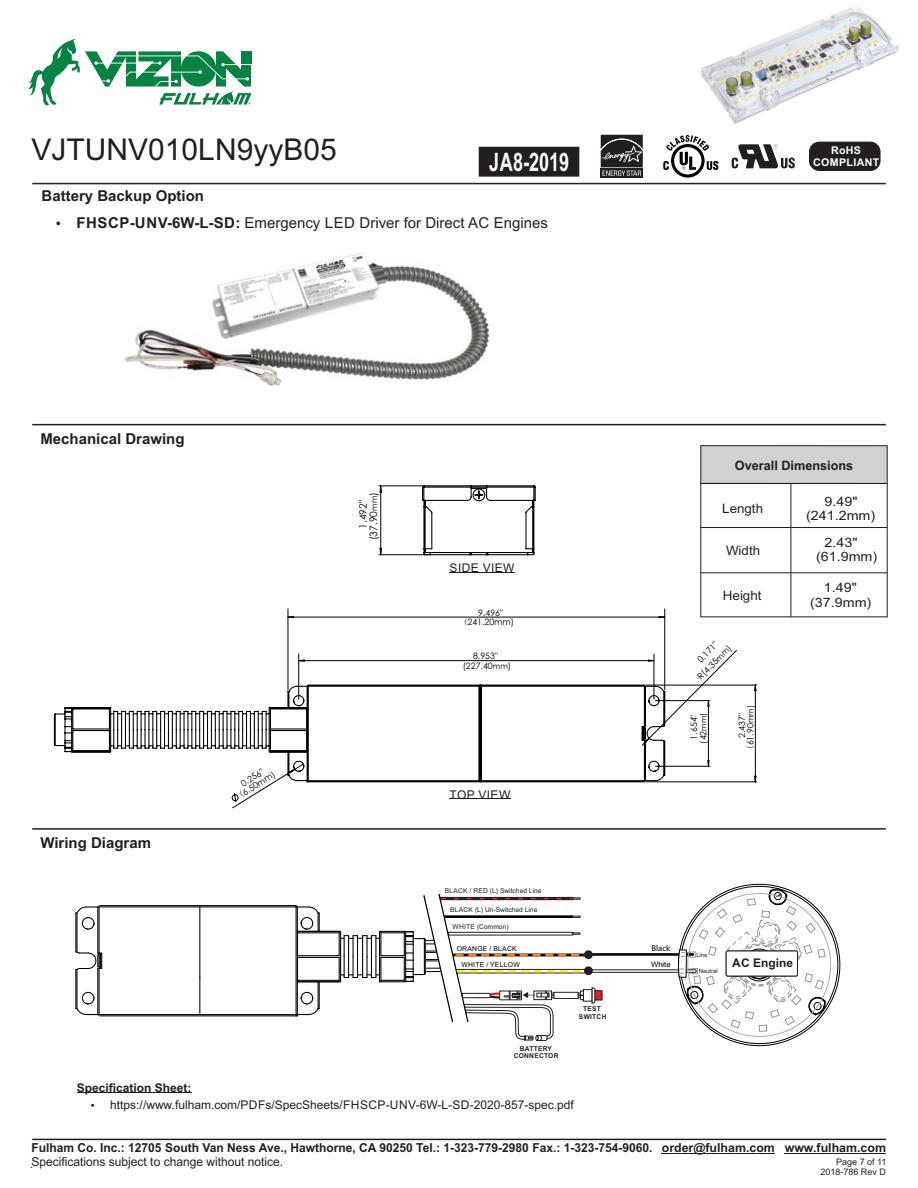
<style>
.page{position:relative;width:918px;height:1188px;background:#fff}
.page>*{position:absolute;margin:0;border:0;box-sizing:border-box;transform-origin:0 0}
.t1{font:30px "Arial";color:#231f20}
.t2{font:700 25.5px "Arial";color:#fff;scale:.71 1}
.t3{font:15px "Arial";color:#231f20}
.t4{font:700 15px "Arial";color:#231f20}
.t5{font:12.9px/14.5px "Arial";color:#231f20;text-align:center;scale:1.1 1}
.t6{font:12.9px "Arial";color:#231f20}
.t7{font:700 12.9px "Arial";color:#231f20}
.t8{font:700 12.3px "Arial";color:#231f20}
.t9{font:12.3px "Arial";color:#231f20}
.t10{font:12px "Arial";color:#231f20}
.t11{font:700 12px "Arial";color:#231f20}
.t12{font:12px "Arial";letter-spacing:.035em;color:#231f20}
.t13{font:700 11.85px "Arial";color:#231f20}
.t14{font:700 10.65px "Arial";letter-spacing:.035em;color:#fff}
.t15{font:10.2px/10.4px "Century Gothic";color:#000;text-align:center}
.t16{font:9px "Arial";color:#231f20}
.t17{font:8.85px/9.9px "Century Gothic";color:#000;text-align:center}
.t18{font:7.65px "Microsoft Ya Hei";color:#000}
.t19{font:7.65px "Arial";color:#000}
.t20{font:6.75px "Arial";color:#231f20}
.t21{font:700 6.75px/7.5px "Arial";letter-spacing:.035em;color:#231f20;text-align:center}
.t22{font:6.75px "Arial";letter-spacing:.035em;color:#000}
.t23{font:6px "Arial";color:#231f20}
.s1{font-weight:700}
.s2{font-family:"Sim Sun"}
.s3{font-size:8.1px}
</style>
<div class="page">
<hr style="left:32px;top:183px;width:854px;height:1px;background:#231f20">
<img style="left:701px;top:5px;width:198px;height:119px">
<hr style="left:32px;top:1139px;width:854px;height:1px;background:#231f20">
<hr style="left:662px;top:1153px;width:113px;height:1px;background:#231f20">
<hr style="left:785px;top:1153px;width:101px;height:1px;background:#231f20">
<svg style="left:732px;top:144px;width:63px;height:24px"></svg>
<svg style="left:671px;top:144px;width:34px;height:34px"></svg>
<div style="left:674px;top:147px;width:27px;height:27px;background:#fff;border-radius:50%"></div>
<svg style="left:663px;top:135px;width:55px;height:35px"></svg>
<svg style="left:600px;top:134px;width:43px;height:44px;background:#4b4849"></svg>
<div style="left:810px;top:142px;width:70px;height:28px;background:#231f20;border-radius:10px"></div>
<div style="left:809px;top:142px;width:71px;height:29px;border:1px solid #231f20;border-radius:10px"></div>
<svg style="left:478px;top:146px;width:102px;height:31px;background:#2d2a2b"></svg>
<svg style="left:28px;top:39px;width:223px;height:67px"></svg>
<hr style="left:100px;top:1015px;width:196px;height:1px;background:#000">
<hr style="left:100px;top:1014px;width:196px;height:1px;background:#000">
<hr style="left:100px;top:905px;width:196px;height:1px;background:#000">
<hr style="left:100px;top:906px;width:196px;height:1px;background:#000">
<hr style="left:199px;top:907px;width:1px;height:70px;background:#000">
<hr style="left:298px;top:980px;width:41px;height:1px;background:#000">
<hr style="left:298px;top:932px;width:41px;height:1px;background:#000">
<hr style="left:298px;top:955px;width:41px;height:1px;background:#000">
<hr style="left:298px;top:957px;width:41px;height:1px;background:#000">
<hr style="left:199px;top:977px;width:1px;height:36px;background:#000">
<svg style="left:296px;top:906px;width:24px;height:110px"></svg>
<hr style="left:297px;top:981px;width:44px;height:1px;background:#000">
<hr style="left:297px;top:931px;width:44px;height:1px;background:#000">
<hr style="left:76px;top:970px;width:1px;height:39px;background:#000">
<hr style="left:76px;top:913px;width:1px;height:39px;background:#000">
<hr style="left:97px;top:968px;width:1px;height:47px;background:#000">
<hr style="left:97px;top:907px;width:1px;height:46px;background:#000">
<hr style="left:99px;top:907px;width:1px;height:46px;background:#000">
<hr style="left:99px;top:968px;width:1px;height:47px;background:#000">
<svg style="left:76px;top:991px;width:24px;height:25px"></svg>
<svg style="left:75px;top:906px;width:25px;height:24px"></svg>
<hr style="left:75px;top:970px;width:1px;height:39px;background:#000">
<hr style="left:75px;top:913px;width:1px;height:39px;background:#000">
<svg style="left:75px;top:950px;width:27px;height:21px"></svg>
<svg style="left:339px;top:884px;width:501px;height:162px"></svg>
<div style="left:584px;top:966px;width:9px;height:9px;background:#231f20;border-radius:50%"></div>
<svg style="left:379px;top:486px;width:3px;height:7px"></svg>
<svg style="left:379px;top:547px;width:3px;height:9px"></svg>
<hr style="left:380px;top:486px;width:1px;height:69px;background:#000">
<hr style="left:379px;top:485px;width:43px;height:1px;background:#000">
<hr style="left:379px;top:554px;width:49px;height:1px;background:#000">
<svg style="left:421px;top:485px;width:115px;height:71px"></svg>
<hr style="left:288px;top:617px;width:377px;height:1px;background:#000">
<hr style="left:664px;top:609px;width:1px;height:81px;background:#000">
<hr style="left:288px;top:609px;width:1px;height:81px;background:#000">
<svg style="left:299px;top:659px;width:6px;height:3px"></svg>
<hr style="left:299px;top:660px;width:355px;height:1px;background:#000">
<hr style="left:298px;top:654px;width:1px;height:45px;background:#000">
<svg style="left:231px;top:783px;width:43px;height:26px"></svg>
<svg style="left:641px;top:649px;width:117px;height:134px"></svg>
<svg style="left:53px;top:684px;width:613px;height:99px"></svg>
<hr style="left:32px;top:828px;width:854px;height:2px;background:#231f20">
<hr style="left:77px;top:1092px;width:114px;height:1px;background:#231f20">
<img style="left:125px;top:253px;width:363px;height:132px">
<hr style="left:32px;top:424px;width:854px;height:1px;background:#231f20">
<hr style="left:449px;top:799px;width:62px;height:1px;background:#231f20">
<hr style="left:449px;top:572px;width:66px;height:1px;background:#231f20">
<hr style="left:791px;top:483px;width:1px;height:134px;background:#231f20">
<hr style="left:700px;top:527px;width:187px;height:1px;background:#231f20">
<svg style="left:700px;top:445px;width:188px;height:39px;background:#c8cacc"></svg>
<div style="left:701px;top:483px;width:186px;height:134px;border:1px solid #231f20"></div>
<hr style="left:700px;top:573px;width:187px;height:1px;background:#231f20">
<div style="left:726px;top:951px;width:72px;height:25px;background:#fff;border:1px solid #231f20"></div>
<h1 class="t1" style="left:32px;top:138px;width:307px">VJTUNV010LN9yyB05</h1>
<p class="t14" style="left:831px;top:146px;width:31px">RoHS</p>
<h2 class="t2" style="left:489px;top:152px;width:115px">JA8-2019</h2>
<p class="t14" style="left:813px;top:158px;width:68px">COMPLIANT</p>
<p class="t4" style="left:42px;top:190px;width:164px">Battery Backup Option</p>
<p class="t3" style="left:55px;top:217px;width:494px">• <span class="s1">FHSCP-UNV-6W-L-SD:</span> Emergency LED Driver for Direct AC Engines</p>
<p class="t4" style="left:40px;top:433px;width:146px">Mechanical Drawing</p>
<p class="t4" style="left:40px;top:837px;width:112px">Wiring Diagram</p>
<p class="t17" style="left:233px;top:786px;width:43px;line-height:8.1px;rotate:-32deg">0.256" <span class="s2">(</span>6.50mm)</p>
<p class="t11" style="left:77px;top:1083px;width:116px">Specification Sheet:</p>
<p class="t15" style="left:359px;top:540px;width:50px;rotate:-90deg">1.492" (37.90<span class="s3">mm</span>)</p>
<p class="t12" style="left:450px;top:563px;width:66px">SIDE VIEW</p>
<p class="t17" style="left:463px;top:609px;width:53px;line-height:9.3px">9.496" <span class="s2">(</span>241.20mm)</p>
<p class="t17" style="left:463px;top:651px;width:50px">8.953" (227.40<span class="s3">mm</span>)</p>
<p class="t10" style="left:450px;top:790px;width:62px">TOP VIEW</p>
<p class="t20" style="left:445px;top:888px;width:98px">BLACK / RED (L) Switched Line</p>
<p class="t20" style="left:453px;top:924px;width:57px">WHITE (Common)</p>
<p class="t22" style="left:457px;top:946px;width:61px">ORANGE / BLACK</p>
<p class="t22" style="left:461px;top:962px;width:60px">WHITE / YELLOW</p>
<p class="t20" style="left:450px;top:907px;width:89px">BLACK (L) Un-Switched Line</p>
<p class="t21" style="left:514px;top:1045px;width:46px">BATTERY<br>CONNECTOR</p>
<p class="t21" style="left:579px;top:1006px;width:29px">TEST<br>SWITCH</p>
<p class="t10" style="left:91px;top:1100px;width:485px">• https://www.fulham.com/PDFs/SpecSheets/FHSCP-UNV-6W-L-SD-2020-857-spec.pdf</p>
<p class="t7" style="left:735px;top:461px;width:120px">Overall Dimensions</p>
<p class="t5" style="left:806px;top:495px;width:64px">9.49" (241.2mm)</p>
<p class="t5" style="left:816px;top:536px;width:57px;text-align:left;text-indent:9px">2.43" (61.9mm)</p>
<p class="t5" style="left:810px;top:582px;width:57px">1.49" (37.9mm)</p>
<p class="t6" style="left:722px;top:504px;width:42px">Length</p>
<p class="t6" style="left:726px;top:546px;width:36px">Width</p>
<p class="t6" style="left:723px;top:590px;width:40px">Height</p>
<p class="t17" style="left:687px;top:665px;width:46px;line-height:12px;rotate:-45deg">0.171"<br>R(4.35<span class="s3">mm</span>)</p>
<p class="t17" style="left:690px;top:744px;width:33px;line-height:9.4px;rotate:-90deg">1.654" (42<span class="s3">mm</span>)</p>
<p class="t17" style="left:739px;top:750px;width:46px;line-height:8.2px;rotate:-90deg">2.437" <span class="s2">(</span>61.90<span class="s3">mm)</span></p>
<p class="t18" style="left:651px;top:945px;width:20px">Black</p>
<p class="t19" style="left:651px;top:961px;width:21px">White</p>
<p class="t23" style="left:696px;top:952px;width:13px">Line</p>
<p class="t23" style="left:699px;top:969px;width:21px">Neutral</p>
<p class="t13" style="left:732px;top:958px;width:62px">AC Engine</p>
<p class="t8" style="left:31px;top:1143px;width:623px">Fulham Co. Inc.: 12705 South Van Ness Ave., Hawthorne, CA 90250 Tel.: 1-323-779-2980 Fax.: 1-323-754-9060.</p>
<p class="t9" style="left:31px;top:1157px;width:253px">Specifications subject to change without notice.</p>
<p class="t8" style="left:662px;top:1143px;width:226px">order@fulham.com www.fulham.com</p>
<p class="t16" style="left:820px;top:1169px;width:67px">2018-786 Rev D</p>
<p class="t16" style="left:836px;top:1158px;width:52px">Page 7 of 11</p>
</div>
